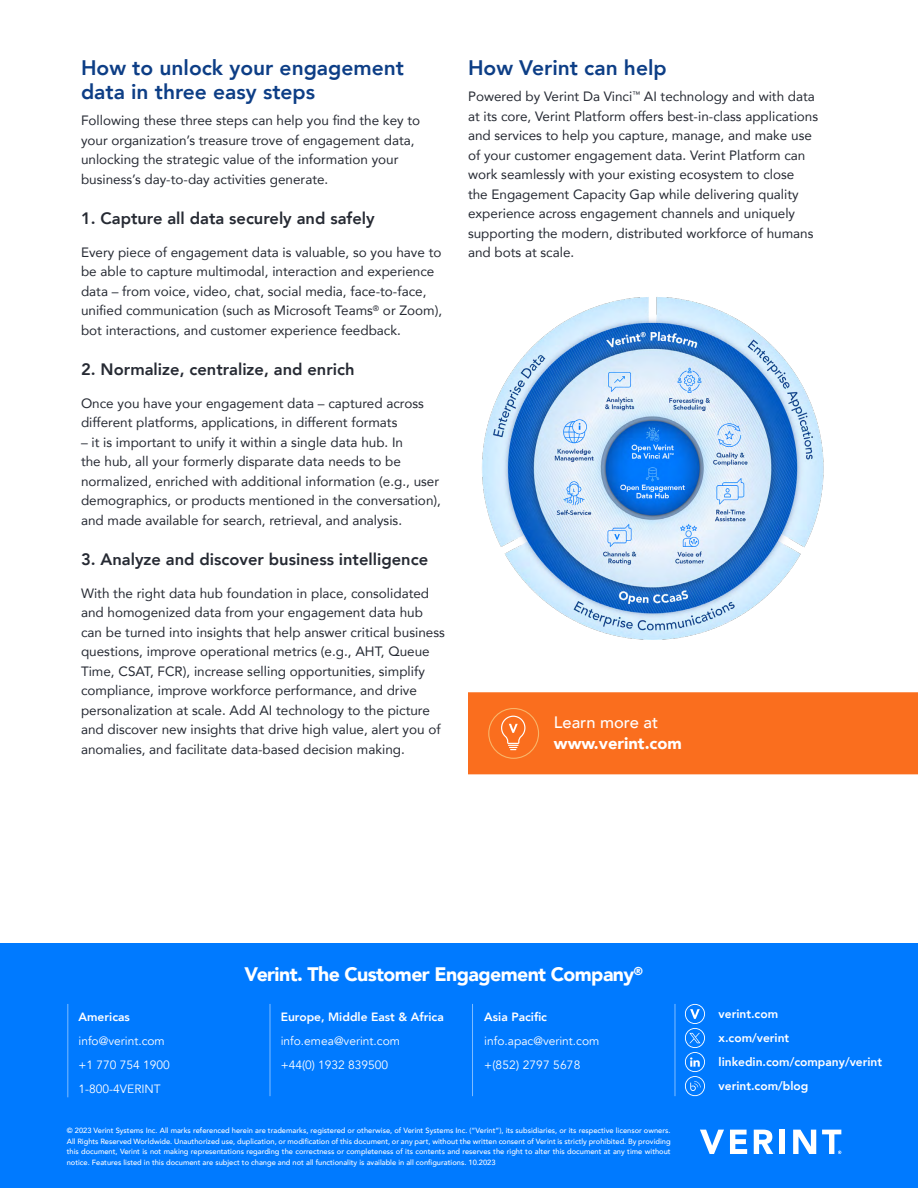
<style>
.page{position:relative;width:918px;height:1188px;background:#fff}
.page>*{position:absolute;margin:0;border:0;box-sizing:border-box;transform-origin:0 0}
.t1{font:800 21px/24px "Avenir";color:#0d3e86}
.t2{font:900 19.5px "Avenir";letter-spacing:-.03em;color:#fff}
.t3{font:800 16.5px "Avenir";color:#262a33}
.t4{font:900 16.5px "Avenir";color:#fff}
.t5{font:500 16.5px "Avenir";color:#fff}
.t6{font:13.5px/19.5px "Avenir";color:#262a33}
.t7{font:12px/24px "Avenir";color:#fff}
.t8{font:800 12px/24px "Avenir";color:#fff}
.t9{font:500 7.5px/10.5px "Avenir";color:#fff;text-align:justify}
</style>
<div class="page">
<div style="left:0;top:943px;width:918px;height:245px;background:#007aff"></div>
<hr style="left:675px;top:1004px;width:1px;height:92px;background:#80bdff">
<hr style="left:472px;top:1004px;width:1px;height:92px;background:#80bdff">
<hr style="left:270px;top:1004px;width:1px;height:92px;background:#80bdff">
<hr style="left:67px;top:1004px;width:1px;height:93px;background:#80bdff">
<svg style="left:700px;top:1130px;width:24px;height:24px"></svg>
<svg style="left:730px;top:1130px;width:17px;height:24px"></svg>
<svg style="left:754px;top:1130px;width:19px;height:24px"></svg>
<div style="left:779px;top:1130px;width:6px;height:24px;background:#fff"></div>
<svg style="left:793px;top:1130px;width:23px;height:24px"></svg>
<svg style="left:822px;top:1130px;width:19px;height:24px"></svg>
<svg style="left:685px;top:1004px;width:20px;height:93px"></svg>
<div style="left:468px;top:692px;width:450px;height:82px;background:#fa6e1e"></div>
<img style="left:482px;top:297px;width:342px;height:343px">
<h1 class="t1" style="left:81px;top:56px;width:325px">How to unlock your engagement data in three easy steps</h1>
<p class="t6" style="left:81px;top:110px;width:341px">Following these three steps can help you find the key to your organization’s treasure trove of engagement data, unlocking the strategic value of the information your business’s day-to-day activities generate.</p>
<p class="t3" style="left:81px;top:205px;width:295px">1. Capture all data securely and safely</p>
<p class="t6" style="left:81px;top:242px;width:363px">Every piece of engagement data is valuable, so you have to be able to capture multimodal, interaction and experience data – from voice, video, chat, social media, face-to-face, unified communication (such as Microsoft Teams<sup>®</sup> or Zoom), bot interactions, and customer experience feedback.</p>
<p class="t3" style="left:81px;top:356px;width:275px">2. Normalize, centralize, and enrich</p>
<p class="t6" style="left:81px;top:393px;width:345px">Once you have your engagement data – captured across different platforms, applications, in different formats</p>
<p class="t6" style="left:81px;top:432px;width:362px">– it is important to unify it within a single data hub. In<br>the hub, all your formerly disparate data needs to be normalized, enriched with additional information (e.g., user demographics, or products mentioned in the conversation), and made available for search, retrieval, and analysis.</p>
<p class="t3" style="left:81px;top:546px;width:349px">3. Analyze and discover business intelligence</p>
<p class="t6" style="left:81px;top:583px;width:365px">With the right data hub foundation in place, consolidated and homogenized data from your engagement data hub can be turned into insights that help answer critical business questions, improve operational metrics (e.g., AHT, Queue Time, CSAT, FCR), increase selling opportunities, simplify compliance, improve workforce performance, and drive personalization at scale. Add AI technology to the picture and discover new insights that drive high value, alert you of anomalies, and facilitate data-based decision making.</p>
<h1 class="t1" style="left:468px;top:56px;width:200px">How Verint can help</h1>
<p class="t6" style="left:468px;top:86px;width:352px">Powered by Verint Da Vinci<sup>™</sup> AI technology and with data at its core, Verint Platform offers best-in-class applications and services to help you capture, manage, and make use of your customer engagement data. Verint Platform can work seamlessly with your existing ecosystem to close<br>the Engagement Capacity Gap while delivering quality experience across engagement channels and uniquely supporting the modern, distributed workforce of humans and bots at scale.</p>
<p class="t5" style="left:554px;top:708px;width:106px">Learn more at</p>
<p class="t4" style="left:554px;top:729px;width:129px">www.verint.com</p>
<p class="t8" style="left:79px;top:1005px;width:53px">Americas</p>
<p class="t7" style="left:79px;top:1029px;width:93px">info@verint.com +1 770 754 1900<br>1-800-4VERINT</p>
<h2 class="t2" style="left:245px;top:958px;width:400px">Verint. The Customer Engagement Company<sup>®</sup></h2>
<p class="t8" style="left:281px;top:1005px;width:165px">Europe, Middle East &amp; Africa</p>
<p class="t7" style="left:281px;top:1029px;width:121px">info.emea@verint.com +44(0) 1932 839500</p>
<p class="t8" style="left:484px;top:1005px;width:64px">Asia Pacific</p>
<p class="t7" style="left:484px;top:1029px;width:117px">info.apac@verint.com +(852) 2797 5678</p>
<p class="t9" style="left:67px;top:1125px;width:605px">© 2023 Verint Systems Inc. All marks referenced herein are trademarks, registered or otherwise, of Verint Systems Inc. (“Verint”), its subsidiaries, or its respective licensor owners.<br>All Rights Reserved Worldwide. Unauthorized use, duplication, or modification of this document, or any part, without the written consent of Verint is strictly prohibited. By providing this document, Verint is not making representations regarding the correctness or completeness of its contents and reserves the right to alter this document at any time without notice. Features listed in this document are subject to change and not all functionality is available in all configurations. 10.2023</p>
<p class="t8" style="left:719px;top:1001px;width:165px">verint.com<br>x.com/verint linkedin.com/company/verint verint.com/blog</p>
</div>
